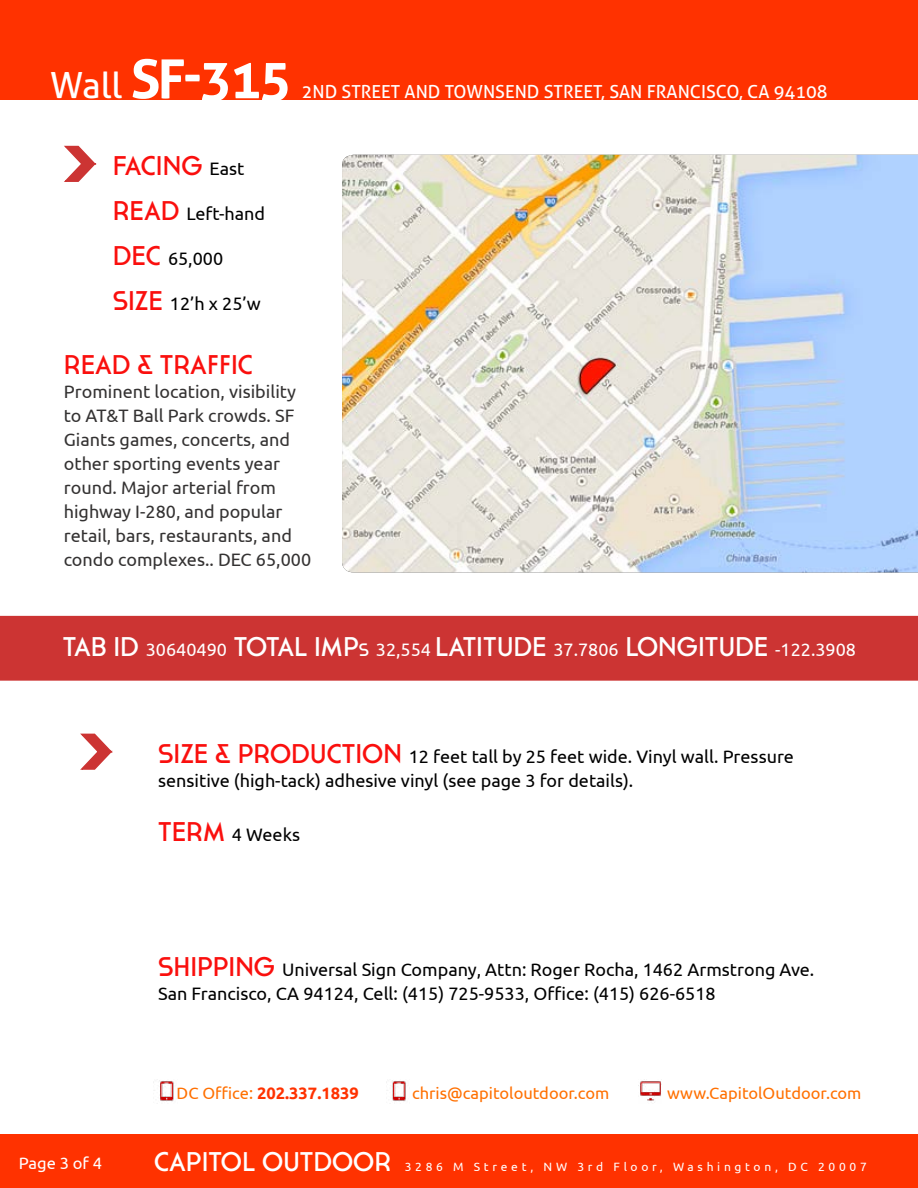
<style>
.page{position:relative;width:918px;height:1188px;background:#fff}
.page>*{position:absolute;margin:0;border:0;box-sizing:border-box;transform-origin:0 0}
.t1{font:700 54px "Aller";color:#fff}
.t2{font:27px "Cassannet";color:#fff}
.t3{font:27px "Cassannet";color:#fa0f0d}
.t4{font:18px/24px "Ubuntu";color:#000}
.t5{font:18px/24px "Ubuntu";color:#343232}
.t6{font:18px "Aller";color:#fff}
.t7{font:16.5px "Ubuntu";color:#ff7000}
.t8{font:700 16.5px "Ubuntu";color:#ff3200}
.t9{font:16.5px "Ubuntu";color:#fff}
.t10{font:12px "Ubuntu";letter-spacing:.31em;color:#fff}
.s1{font-weight:400;font-size:36px}
.s2{font-family:"Ubuntu";font-size:18px;color:#000}
.s3{font-family:"Cassannet";font-size:27px;color:#fa0f0d}
.s4{font-family:"Ubuntu";font-size:18px}
.s5{font-size:18px}
.s6{font-weight:400;color:#ff7000}
</style>
<div class="page">
<div style="left:0;top:0;width:918px;height:100px;background:#ff3200"></div>
<img style="left:154px;top:1080px;width:20px;height:22px">
<img style="left:386px;top:1080px;width:20px;height:21px">
<img style="left:638px;top:1081px;width:24px;height:22px">
<div style="left:0;top:1135px;width:918px;height:53px;background:#ff3200"></div>
<svg style="left:64px;top:145px;width:33px;height:37px"></svg>
<div style="left:0;top:616px;width:918px;height:65px;background:#cc3433"></div>
<svg style="left:80px;top:733px;width:33px;height:37px"></svg>
<img style="left:342px;top:155px;width:576px;height:417px">
<h1 class="t1" style="left:50px;top:46px;width:243px"><span class="s1">WALL</span> SF-315</h1>
<p class="t6" style="left:302px;top:81px;width:528px">2ND STREET AND TOWNSEND STREET, SAN FRANCISCO, CA 94108</p>
<h2 class="t3" style="left:113px;top:150px;width:133px">FACING <span class="s2">East</span></h2>
<p class="t4" style="left:113px;top:201px;width:154px"><span class="s3">READ</span> Left-hand</p>
<p class="t4" style="left:113px;top:246px;width:112px"><span class="s3">DEC</span> 65,000</p>
<p class="t4" style="left:113px;top:291px;width:149px"><span class="s3">SIZE</span> 12’h x 25’w</p>
<h2 class="t3" style="left:64px;top:348px;width:191px">READ &amp; TRAFFIC</h2>
<p class="t5" style="left:64px;top:379px;width:249px">Prominent location, visibility to AT&amp;T Ball Park crowds. SF<br>Giants games, concerts, and other sporting events year round. Major arterial from highway I-280, and popular retail, bars, restaurants, and condo complexes.. DEC 65,000</p>
<h2 class="t2" style="left:63px;top:630px;width:795px">TAB ID <span class="s4">30640490</span> TOTAL IMP<span class="s5">S</span> <span class="s4">32,554</span> LATITUDE <span class="s4">37.7806</span> LONGITUDE <span class="s4">-122.3908</span></h2>
<p class="t4" style="left:158px;top:744px;width:637px"><span class="s3">SIZE &amp; PRODUCTION</span> 12 feet tall by 25 feet wide. Vinyl wall. Pressure sensitive (high-tack) adhesive vinyl (see page 3 for details).</p>
<p class="t4" style="left:158px;top:822px;width:144px"><span class="s3">TERM</span> 4 Weeks</p>
<p class="t4" style="left:158px;top:957px;width:658px"><span class="s3">SHIPPING</span> Universal Sign Company, Attn: Roger Rocha, 1462 Armstrong Ave.<br>San Francisco, CA 94124, Cell: (415) 725-9533, Office: (415) 626-6518</p>
<p class="t9" style="left:19px;top:1153px;width:85px">Page 3 of 4</p>
<p class="t8" style="left:177px;top:1083px;width:184px"><span class="s6">DC Office:</span> 202.337.1839</p>
<p class="t7" style="left:412px;top:1083px;width:199px">chris@capitoloutdoor.com</p>
<p class="t7" style="left:667px;top:1083px;width:196px">www.CapitolOutdoor.com</p>
<h2 class="t2" style="left:154px;top:1145px;width:239px">CAPITOL OUTDOOR</h2>
<p class="t10" style="left:405px;top:1159px;width:464px">3286 M Street, NW 3rd Floor, Washington, DC 20007</p>
</div>
